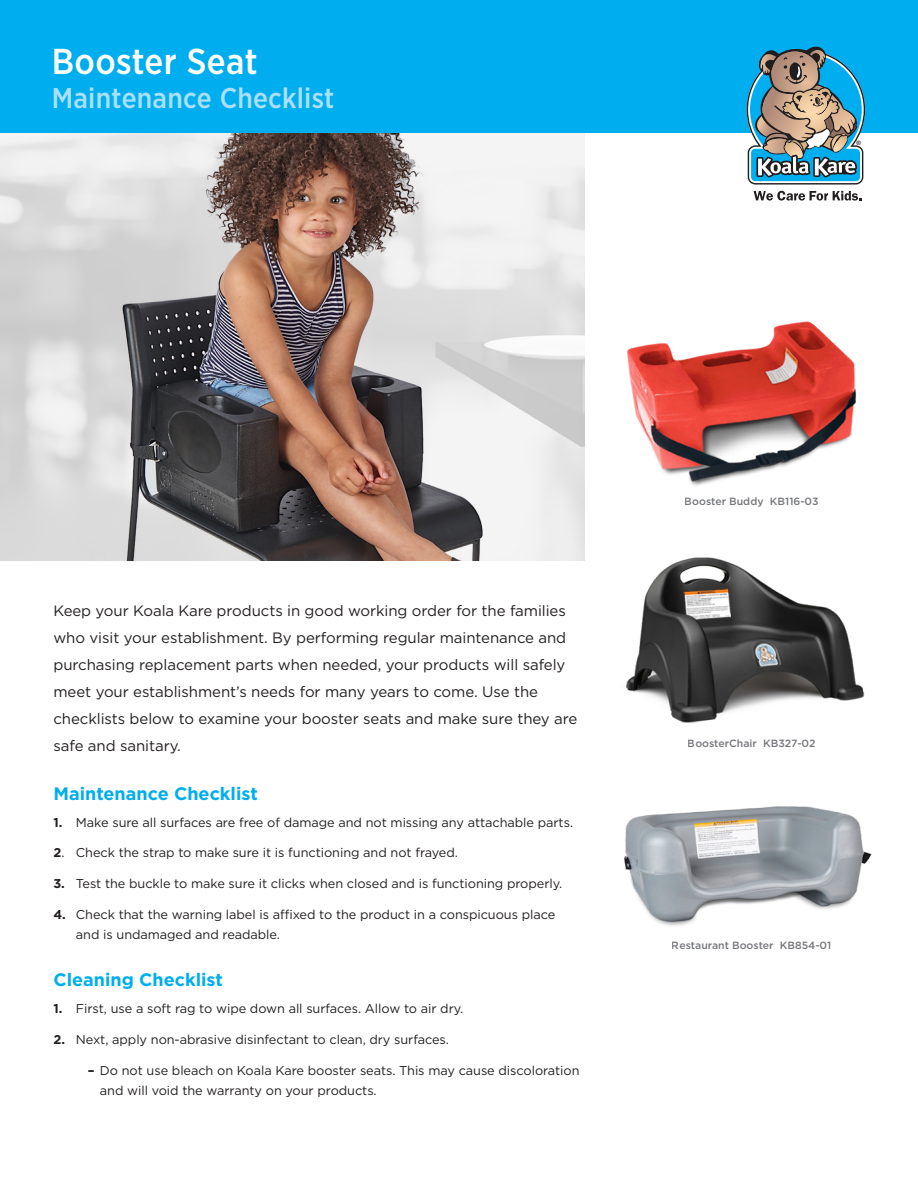
<style>
.page{position:relative;width:918px;height:1188px;background:#fff}
.page>*{position:absolute;margin:0;border:0;box-sizing:border-box;transform-origin:0 0}
.t1{font:500 36px "Gotham Narrow";letter-spacing:.01em;color:#fff}
.t2{font:500 28.5px "Gotham Narrow";letter-spacing:.005em;color:#aae0f9}
.t3{font:700 18px "Gotham";color:#00aeef}
.t4{font:15px/27px "Gotham";letter-spacing:-.005em;color:#231f20}
.t5{font:12.75px/20.2px "Gotham";letter-spacing:-.005em;color:#231f20}
.t6{font:500 10.5px "Gotham";color:#76777b}
.t7{font:700 6px "Arial";color:#231f20}
.s1{font-weight:700}
</style>
<div class="page">
<img style="left:0;top:133px;width:584px;height:428px">
<div style="left:0;top:0;width:918px;height:133px;background:#00aeef"></div>
<svg style="left:754px;top:191px;width:108px;height:10px"></svg>
<svg style="left:747px;top:47px;width:118px;height:138px"></svg>
<img style="left:627px;top:321px;width:230px;height:165px">
<img style="left:624px;top:806px;width:248px;height:120px">
<img style="left:626px;top:557px;width:239px;height:166px">
<p class="t1" style="left:52px;top:38px;width:207px">Booster Seat</p>
<p class="t2" style="left:52px;top:80px;width:284px">Maintenance Checklist</p>
<p class="t7" style="left:857px;top:139px;width:6px">®</p>
<p class="t4" style="left:53px;top:597px;width:525px">Keep your Koala Kare products in good working order for the families who visit your establishment. By performing regular maintenance and purchasing replacement parts when needed, your products will safely meet your establishment’s needs for many years to come. Use the checklists below to examine your booster seats and make sure they are safe and sanitary.</p>
<p class="t3" style="left:53px;top:781px;width:206px">Maintenance Checklist</p>
<p class="t5" style="left:53px;top:812px;width:521px"><span class="s1">1.</span> Make sure all surfaces are free of damage and not missing any attachable parts.</p>
<p class="t5" style="left:53px;top:842px;width:406px"><span class="s1">2</span>. Check the strap to make sure it is functioning and not frayed.</p>
<p class="t5" style="left:53px;top:873px;width:510px"><span class="s1">3.</span> Test the buckle to make sure it clicks when closed and is functioning properly.</p>
<p class="t5" style="left:76px;top:904px;width:481px;text-indent:-22px"><span class="s1">4.</span> Check that the warning label is affixed to the product in a conspicuous place and is undamaged and readable.</p>
<p class="t3" style="left:53px;top:968px;width:171px">Cleaning Checklist</p>
<p class="t5" style="left:53px;top:998px;width:411px"><span class="s1">1.</span> First, use a soft rag to wipe down all surfaces. Allow to air dry.</p>
<p class="t5" style="left:53px;top:1029px;width:397px"><span class="s1">2.</span> Next, apply non-abrasive disinfectant to clean, dry surfaces.</p>
<p class="t5" style="left:100px;top:1060px;width:481px;text-indent:-12px"><span class="s1">–</span> Do not use bleach on Koala Kare booster seats. This may cause discoloration and will void the warranty on your products.</p>
<p class="t6" style="left:685px;top:495px;width:135px">Booster Buddy KB116-03</p>
<p class="t6" style="left:688px;top:736px;width:129px">BoosterChair KB327-02</p>
<p class="t6" style="left:672px;top:938px;width:161px">Restaurant Booster KB854-01</p>
</div>
